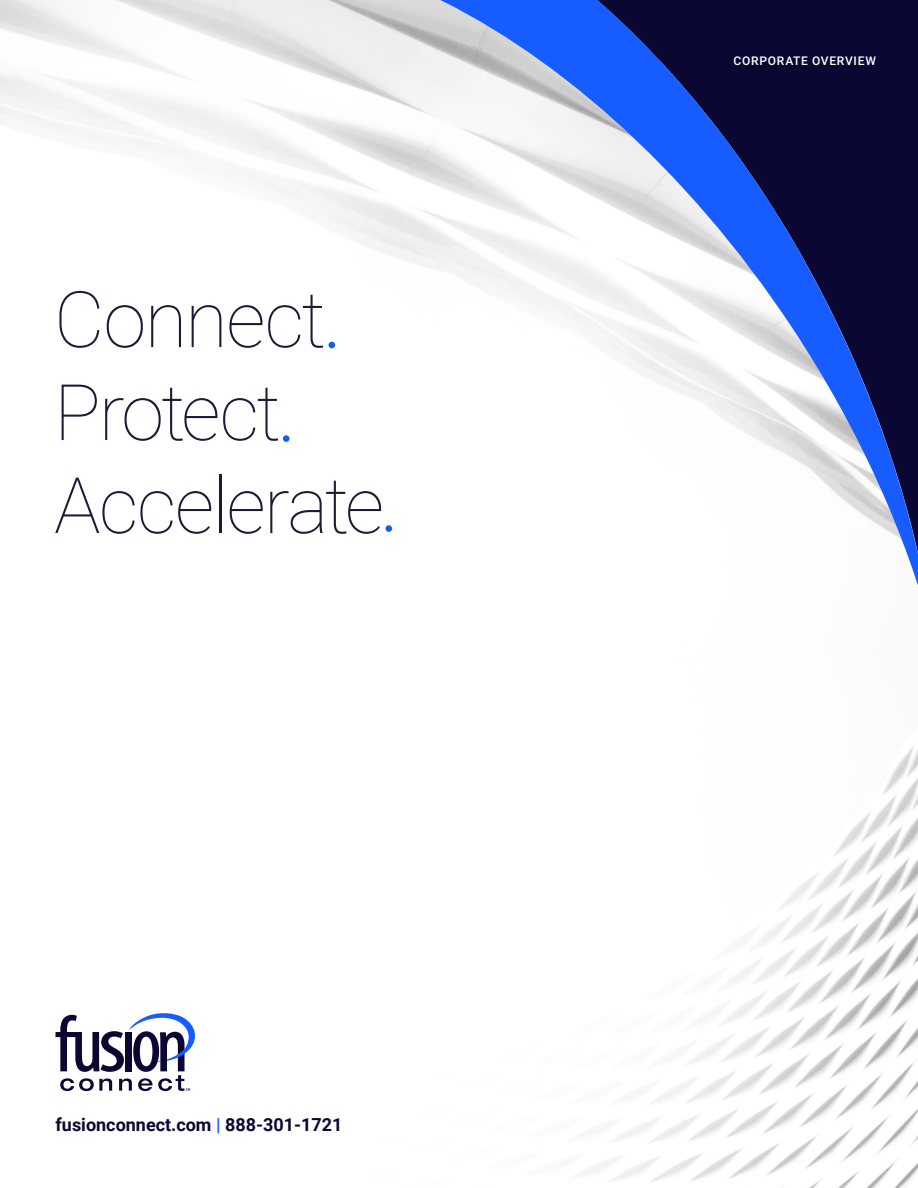
<style>
.page{position:relative;width:918px;height:1188px;background:#fff}
.page>*{position:absolute;margin:0;border:0;box-sizing:border-box;transform-origin:0 0}
.t1{font:100 78px/93px "Roboto";letter-spacing:-.03em;color:#1c1a34}
.t2{font:700 18px "Roboto";color:#0a0832}
.t3{font:500 12px "Roboto";letter-spacing:.065em;color:#fff}
.s1{color:#175cff}
</style>
<div class="page">
<img style="left:0;top:0;width:918px;height:1188px">
<svg style="left:418px;top:0;width:500px;height:634px"></svg>
<svg style="left:55px;top:1012px;width:144px;height:79px"></svg>
<div style="left:328px;top:342px;width:7px;height:6px;background:#175ced;border-radius:50%"></div>
<div style="left:283px;top:435px;width:7px;height:7px;background:#175ced;border-radius:50%"></div>
<div style="left:386px;top:525px;width:6px;height:7px;background:#175ced;border-radius:50%"></div>
<h1 class="t1" style="left:54px;top:270px;width:332px">Connect<br>Protect<br>Accelerate</h1>
<p class="t2" style="left:56px;top:1112px;width:288px">fusionconnect.com <span class="s1">|</span> 888-301-1721</p>
<p class="t3" style="left:733px;top:52px;width:144px">CORPORATE OVERVIEW</p>
</div>
